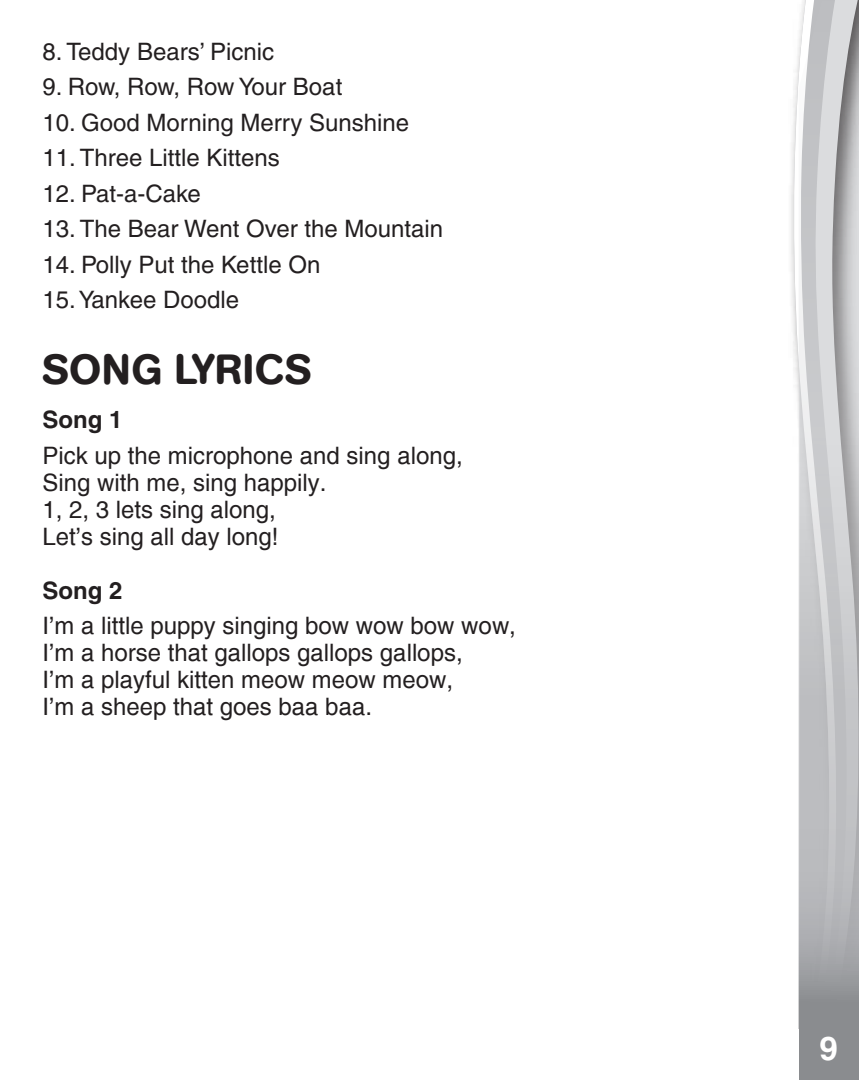
<style>
.page{position:relative;width:859px;height:1080px;background:#fff}
.page>*{position:absolute;margin:0;border:0;box-sizing:border-box;transform-origin:0 0}
.t1{font:500 42px "AG Book Rounded";letter-spacing:.02em;color:#231f20}
.t2{font:700 33px "Helvetica";color:#fff}
.t3{font:24px/27px "Helvetica";color:#231f20}
.t4{font:500 24px "Helvetica";color:#231f20}
.t5{font:700 24px "Helvetica";color:#231f20}
</style>
<div class="page">
<svg style="left:793px;top:45px;width:6px;height:984px"></svg>
<svg style="left:799px;top:0;width:60px;height:1080px"></svg>
<p class="t4" style="left:42px;top:37px;width:233px">8. Teddy Bears’ Picnic</p>
<p class="t4" style="left:42px;top:73px;width:301px">9. Row, Row, Row Your Boat</p>
<p class="t4" style="left:42px;top:108px;width:368px">10. Good Morning Merry Sunshine</p>
<p class="t4" style="left:42px;top:144px;width:239px">11. Three Little Kittens</p>
<p class="t4" style="left:42px;top:179px;width:160px">12. Pat-a-Cake</p>
<p class="t4" style="left:42px;top:215px;width:402px">13. The Bear Went Over the Mountain</p>
<p class="t4" style="left:42px;top:250px;width:279px">14. Polly Put the Kettle On</p>
<p class="t4" style="left:42px;top:286px;width:198px">15. Yankee Doodle</p>
<h1 class="t1" style="left:42px;top:345px;width:270px">SONG LYRICS</h1>
<p class="t5" style="left:42px;top:405px;width:82px">Song 1</p>
<p class="t3" style="left:42px;top:442px;width:422px">Pick up the microphone and sing along,<br>Sing with me, sing happily.<br>1, 2, 3 lets sing along,<br>Let’s sing all day long!</p>
<p class="t5" style="left:42px;top:576px;width:82px">Song 2</p>
<p class="t3" style="left:42px;top:612px;width:475px">I’m a little puppy singing bow wow bow wow, I’m a horse that gallops gallops gallops,<br>I’m a playful kitten meow meow meow,<br>I’m a sheep that goes baa baa.</p>
<h2 class="t2" style="left:820px;top:1025px;width:25px">9 <sup>9</sup>9</h2>
</div>
